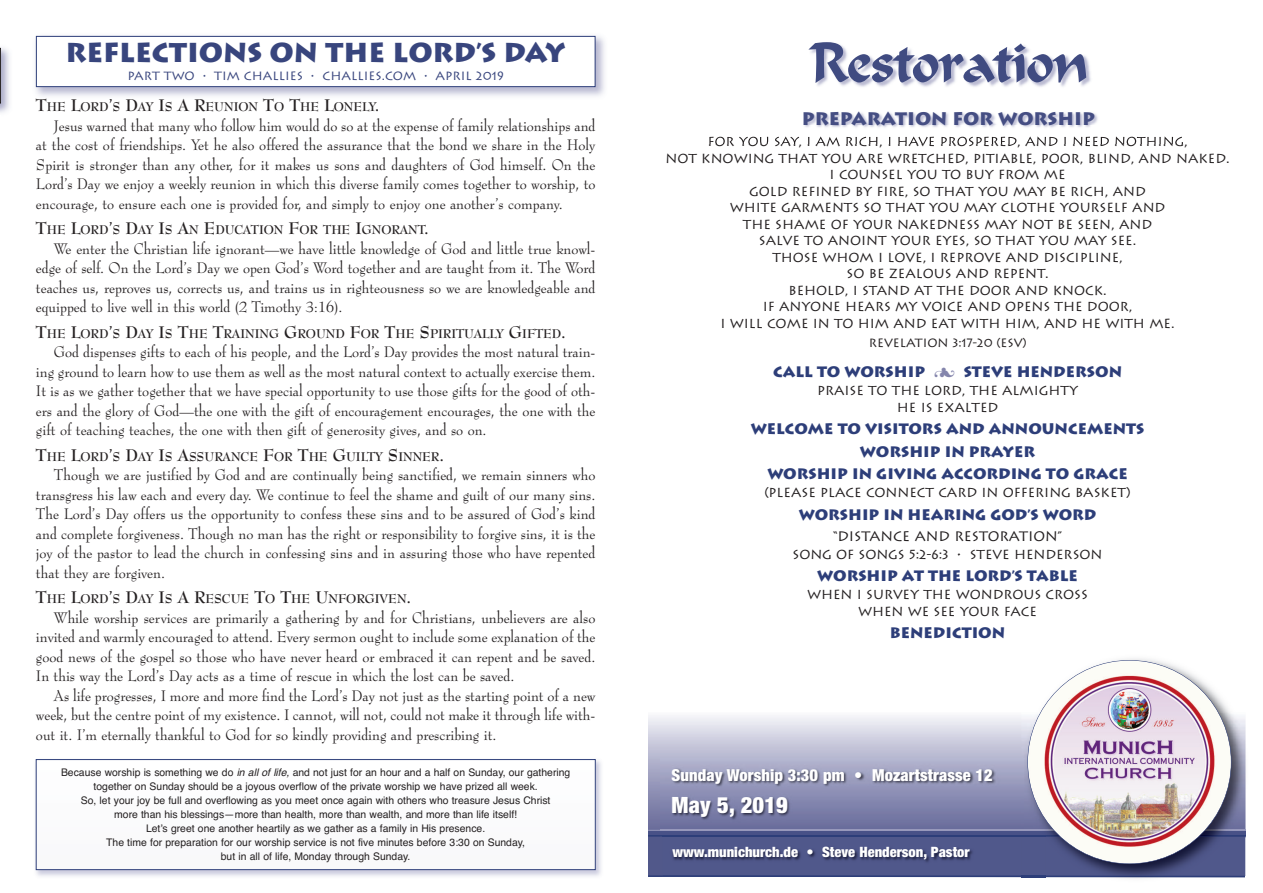
<style>
.page{position:relative;width:1263px;height:893px;background:#fff}
.page>*{position:absolute;margin:0;border:0;box-sizing:border-box;transform-origin:0 0}
.t1{font:54px "Harem";letter-spacing:-.03em;color:#404b81}
.t2{font:900 27px "Lithos";color:#38457d}
.t3{font:900 condensed 22.5px "Helvetica Neue";letter-spacing:.005em;color:#fff}
.t4{font:900 18px "Lithos";color:#454e83}
.t5{font:900 condensed 16.5px "Helvetica Neue";letter-spacing:.005em;color:#fff}
.t6{font:15px/19.5px "Bernhard Modern BT";color:#231f20;text-align:justify}
.t7{font:900 15px/22.5px "Lithos";color:#2d3e79;text-align:center}
.t8{font:900 condensed 14.25px "Helvetica Neue";color:#fff}
.t9{font:13.8px "Lithos";color:#231f20}
.t10{font:13.05px/16.5px "Lithos";color:#231f20;text-align:center}
.t11{font:700 12.3px "Bernhard Modern BT";color:#231f20}
.t12{font:12px "Lithos";color:#38457d}
.t13{font:12px "Lithos";color:#231f20}
.t14{font:10.5px/14px "Helvetica";color:#231f20;text-align:center}
.s1{font-size:16.5px}
.s2{font-style:italic}
.s3{color:#8485ac}
</style>
<div class="page">
<img style="left:0;top:47px;width:9px;height:66px">
<svg style="left:0;top:48px;width:1px;height:55px"></svg>
<img style="left:35px;top:35px;width:570px;height:61px">
<div style="left:37px;top:37px;width:558px;height:49px;background:#fff"></div>
<div style="left:36px;top:36px;width:559px;height:51px;border:1px solid #2d3e79"></div>
<div style="left:648px;top:712px;width:597px;height:125px;background:linear-gradient(to bottom,#f2f2f8,#575a8f)"></div>
<div style="left:648px;top:836px;width:597px;height:40px;background:#51588a"></div>
<hr style="left:648px;top:835px;width:598px;height:1px;background:#2d3e79">
<img style="left:663px;top:836px;width:358px;height:26px">
<hr style="left:648px;top:830px;width:598px;height:1px;background:#9798bb">
<img style="left:1040px;top:658px;width:206px;height:221px">
<img style="left:1021px;top:712px;width:224px;height:118px">
<img style="left:1045px;top:830px;width:201px;height:6px">
<svg style="left:648px;top:875px;width:598px;height:3px"></svg>
<img style="left:1028px;top:660px;width:203px;height:204px;border-radius:50%">
<img style="left:660px;top:759px;width:361px;height:76px">
<img style="left:660px;top:830px;width:361px;height:1px">
<img style="left:1021px;top:759px;width:2px;height:71px">
<svg style="left:1021px;top:830px;width:24px;height:8px"></svg>
<img style="left:804px;top:43px;width:379px;height:101px">
<img style="left:709px;top:136px;width:148px;height:8px">
<img style="left:35px;top:759px;width:566px;height:117px">
<div style="left:36px;top:760px;width:559px;height:109px;background:#fbfbfc"></div>
<div style="left:36px;top:759px;width:559px;height:111px;border:1px solid #2d3e79"></div>
<h2 class="t2" style="left:65px;top:37px;width:502px">REFLECTIONS ON THE LORD’S DAY</h2>
<p class="t12" style="left:127px;top:69px;width:378px">PART TWO • TIM CHALLIES • CHALLIES.COM • APRIL 2019</p>
<p class="t11" style="left:36px;top:101px;width:345px"><span class="s1">T</span>HE <span class="s1">L</span>ORD<span class="s1">’</span>S <span class="s1">D</span>AY <span class="s1">I</span>S <span class="s1">A R</span>EUNION <span class="s1">T</span>O <span class="s1">T</span>HE <span class="s1">L</span>ONELY<span class="s1">.</span></p>
<p class="t6" style="left:36px;top:116px;width:561px;text-indent:18px">Jesus warned that many who follow him would do so at the expense of family relationships and at the cost of friendships. Yet he also offered the assurance that the bond we share in the Holy Spirit is stronger than any other, for it makes us sons and daughters of God himself. On the Lord’s Day we enjoy a weekly reunion in which this diverse family comes together to worship, to encourage, to ensure each one is provided for, and simply to enjoy one another’s company.</p>
<p class="t11" style="left:36px;top:224px;width:394px"><span class="s1">T</span>HE <span class="s1">L</span>ORD<span class="s1">’</span>S <span class="s1">D</span>AY <span class="s1">I</span>S <span class="s1">A</span>N <span class="s1">E</span>DUCATION <span class="s1">F</span>OR THE <span class="s1">I</span>GNORANT<span class="s1">.</span></p>
<p class="t6" style="left:36px;top:239px;width:561px;text-indent:18px">We enter the Christian life ignorant—we have little knowledge of God and little true knowl&shy;edge of self. On the Lord’s Day we open God’s Word together and are taught from it. The Word teaches us, reproves us, corrects us, and trains us in righteousness so we are knowledgeable and equipped to live well in this world (2 Timothy 3:16).</p>
<p class="t11" style="left:36px;top:327px;width:531px"><span class="s1">T</span>HE <span class="s1">L</span>ORD<span class="s1">’</span>S <span class="s1">D</span>AY <span class="s1">I</span>S <span class="s1">T</span>HE <span class="s1">T</span>RAINING <span class="s1">G</span>ROUND <span class="s1">F</span>OR <span class="s1">T</span>HE <span class="s1">S</span>PIRITUALLY <span class="s1">G</span>IFTED<span class="s1">.</span></p>
<p class="t6" style="left:36px;top:343px;width:561px;text-indent:18px">God dispenses gifts to each of his people, and the Lord’s Day provides the most natural train&shy;ing ground to learn how to use them as well as the most natural context to actually exercise them.<br>It is as we gather together that we have special opportunity to use those gifts for the good of oth&shy;ers and the glory of God—the one with the gift of encouragement encourages, the one with the gift of teaching teaches, the one with then gift of generosity gives, and so on.</p>
<p class="t11" style="left:36px;top:450px;width:410px"><span class="s1">T</span>HE <span class="s1">L</span>ORD<span class="s1">’</span>S <span class="s1">D</span>AY <span class="s1">I</span>S <span class="s1">A</span>SSURANCE <span class="s1">F</span>OR <span class="s1">T</span>HE <span class="s1">G</span>UILTY <span class="s1">S</span>INNER<span class="s1">.</span></p>
<p class="t6" style="left:36px;top:466px;width:561px;text-indent:18px">Though we are justified by God and are continually being sanctified, we remain sinners who transgress his law each and every day. We continue to feel the shame and guilt of our many sins.<br>The Lord’s Day offers us the opportunity to confess these sins and to be assured of God’s kind and complete forgiveness. Though no man has the right or responsibility to forgive sins, it is the joy of the pastor to lead the church in confessing sins and in assuring those who have repented that they are forgiven.</p>
<p class="t11" style="left:36px;top:593px;width:377px"><span class="s1">T</span>HE <span class="s1">L</span>ORD<span class="s1">’</span>S <span class="s1">D</span>AY <span class="s1">I</span>S <span class="s1">A R</span>ESCUE <span class="s1">T</span>O <span class="s1">T</span>HE <span class="s1">U</span>NFORGIVEN<span class="s1">.</span></p>
<p class="t6" style="left:36px;top:608px;width:561px;text-indent:18px">While worship services are primarily a gathering by and for Christians, unbelievers are also invited and warmly encouraged to attend. Every sermon ought to include some explanation of the good news of the gospel so those who have never heard or embraced it can repent and be saved.<br>In this way the Lord’s Day acts as a time of rescue in which the lost can be saved.</p>
<p class="t6" style="left:36px;top:686px;width:561px;text-indent:18px">As life progresses, I more and more find the Lord’s Day not just as the starting point of a new week, but the centre point of my existence. I cannot, will not, could not make it through life with&shy;out it. I’m eternally thankful to God for so kindly providing and prescribing it.</p>
<p class="t14" style="left:61px;top:765px;width:511px">Because worship is something we do <span class="s2">in all of life,</span> and not just for an hour and a half on Sunday, our gathering together on Sunday should be a joyous overflow of the private worship we have prized all week.<br>So, let your joy be full and overflowing as you meet once again with others who treasure Jesus Christ<br>more than his blessings—more than health, more than wealth, and more than life itself!<br>Let’s greet one another heartily as we gather as a family in His presence.<br>The time for preparation for our worship service is not five minutes before 3:30 on Sunday,<br>but in all of life, Monday through Sunday.</p>
<h1 class="t1" style="left:809px;top:32px;width:281px">Restoration</h1>
<p class="t4" style="left:802px;top:108px;width:295px">PREPARATION FOR WORSHIP</p>
<p class="t10" style="left:665px;top:133px;width:566px">FOR YOU SAY, I AM RICH, I HAVE PROSPERED, AND I NEED NOTHING,<br>NOT KNOWING THAT YOU ARE WRETCHED, PITIABLE, POOR, BLIND, AND NAKED.<br>I COUNSEL YOU TO BUY FROM ME<br>GOLD REFINED BY FIRE, SO THAT YOU MAY BE RICH, AND<br>WHITE GARMENTS SO THAT YOU MAY CLOTHE YOURSELF AND<br>THE SHAME OF YOUR NAKEDNESS MAY NOT BE SEEN, AND<br>SALVE TO ANOINT YOUR EYES, SO THAT YOU MAY SEE.<br>THOSE WHOM I LOVE, I REPROVE AND DISCIPLINE,<br>SO BE ZEALOUS AND REPENT.<br>BEHOLD, I STAND AT THE DOOR AND KNOCK.<br>IF ANYONE HEARS MY VOICE AND OPENS THE DOOR,<br>I WILL COME IN TO HIM AND EAT WITH HIM, AND HE WITH ME.</p>
<p class="t13" style="left:869px;top:336px;width:159px">REVELATION 3:17-20 (ESV)</p>
<p class="t7" style="left:773px;top:361px;width:351px">CALL TO WORSHIP <span class="s3">▲</span> STEVE HENDERSON</p>
<p class="t10" style="left:817px;top:382px;width:263px">PRAISE TO THE LORD, THE ALMIGHTY<br>HE IS EXALTED</p>
<p class="t7" style="left:751px;top:418px;width:395px">WELCOME TO VISITORS AND ANNOUNCEMENTS<br>WORSHIP IN PRAYER<br>WORSHIP IN GIVING ACCORDING TO GRACE</p>
<p class="t10" style="left:765px;top:484px;width:367px">(PLEASE PLACE CONNECT CARD IN OFFERING BASKET)</p>
<p class="t7" style="left:799px;top:503px;width:299px">WORSHIP IN HEARING GOD’S WORD</p>
<p class="t9" style="left:833px;top:528px;width:230px">“DISTANCE AND RESTORATION”</p>
<p class="t10" style="left:792px;top:546px;width:312px">SONG OF SONGS 5:2-6:3 • STEVE HENDERSON</p>
<p class="t7" style="left:817px;top:565px;width:262px">WORSHIP AT THE LORD’S TABLE</p>
<p class="t10" style="left:807px;top:586px;width:282px">WHEN I SURVEY THE WONDROUS CROSS<br>WHEN WE SEE YOUR FACE</p>
<p class="t7" style="left:890px;top:622px;width:117px">BENEDICTION</p>
<p class="t5" style="left:672px;top:762px;width:323px">Sunday Worship 3:30 pm • Mozartstrasse 12</p>
<h3 class="t3" style="left:672px;top:786px;width:118px">May 5, 2019</h3>
<p class="t8" style="left:672px;top:840px;width:299px">www.munichurch.de • Steve Henderson, Pastor</p>
</div>
